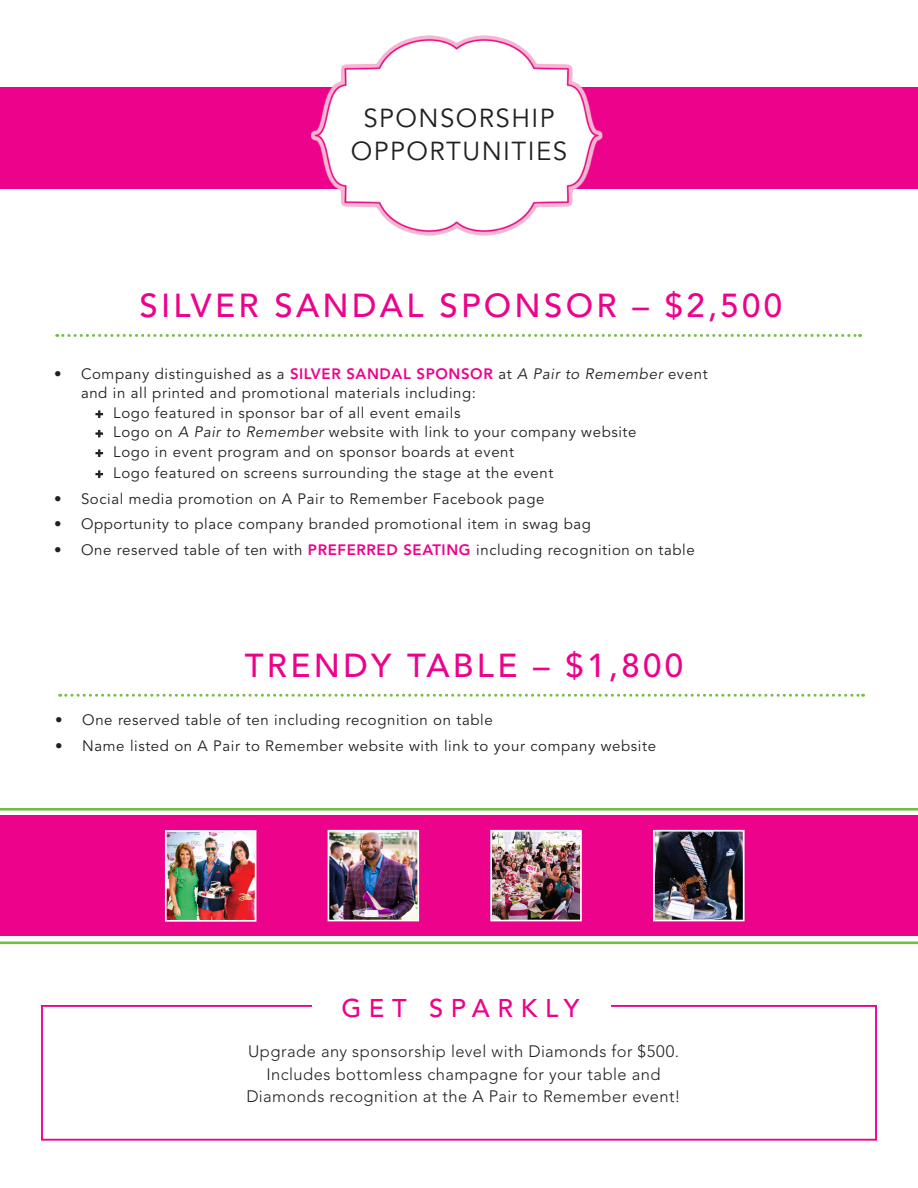
<style>
.page{position:relative;width:918px;height:1188px;background:#fff}
.page>*{position:absolute;margin:0;border:0;box-sizing:border-box;transform-origin:0 0}
.t1{font:500 33px "Avenir";letter-spacing:.1em;color:#ed028c}
.t2{font:25.8px/32.8px "Avenir";letter-spacing:.055em;color:#231f20;text-align:center}
.t3{font:500 25.5px "Avenir";letter-spacing:.295em;color:#ed028c}
.t4{font:300 16.5px/22.5px "Avenir";letter-spacing:.025em;color:#231f20;text-align:center}
.t5{font:15px "Avenir";letter-spacing:.04em;color:#231f20}
.s1{font-weight:800;color:#ed028c}
.s2{font-style:italic}
.s3{font-weight:800;font-size:12px}
</style>
<div class="page">
<div style="left:0;top:88px;width:918px;height:101px;background:#ed028c"></div>
<img style="left:311px;top:35px;width:292px;height:201px">
<svg style="left:96px;top:411px;width:7px;height:7px"></svg>
<svg style="left:96px;top:430px;width:7px;height:7px"></svg>
<svg style="left:96px;top:450px;width:7px;height:7px"></svg>
<svg style="left:96px;top:471px;width:7px;height:7px"></svg>
<svg style="left:57px;top:334px;width:804px;height:3px"></svg>
<div style="left:0;top:816px;width:918px;height:120px;background:#ed028c"></div>
<hr style="left:0;top:808px;width:918px;height:3px;background:#74bf43">
<hr style="left:0;top:942px;width:918px;height:2px;background:#74bf43">
<img style="left:168px;top:833px;width:85px;height:86px">
<div style="left:165px;top:830px;width:91px;height:92px;border:2px solid #fff"></div>
<img style="left:331px;top:833px;width:85px;height:85px">
<div style="left:328px;top:830px;width:91px;height:91px;border:2px solid #fff"></div>
<img style="left:493px;top:833px;width:86px;height:85px">
<div style="left:490px;top:830px;width:92px;height:91px;border:2px solid #fff"></div>
<img style="left:656px;top:833px;width:86px;height:85px">
<div style="left:653px;top:830px;width:92px;height:91px;border:2px solid #fff"></div>
<div style="left:41px;top:1005px;width:836px;height:136px;border:2px solid #ed028c"></div>
<div style="left:313px;top:981px;width:298px;height:50px;background:#fff"></div>
<svg style="left:60px;top:694px;width:804px;height:3px"></svg>
<h2 class="t2" style="left:351px;top:103px;width:218px">SPONSORSHIP<br>OPPORTUNITIES</h2>
<p class="t1" style="left:139px;top:286px;width:644px">SILVER SANDAL SPONSOR – $2,500</p>
<p class="t5" style="left:54px;top:365px;width:655px">• Company distinguished as a <span class="s1">SILVER SANDAL SPONSOR</span> at <span class="s2">A Pair to Remember</span> event</p>
<p class="t5" style="left:81px;top:385px;width:397px">and in all printed and promotional materials including:</p>
<p class="t5" style="left:95px;top:404px;width:367px"><span class="s3">+</span> Logo featured in sponsor bar of all event emails</p>
<p class="t5" style="left:95px;top:424px;width:543px"><span class="s3">+</span> Logo on <span class="s2">A Pair to Remember</span> website with link to your company website</p>
<p class="t5" style="left:95px;top:443px;width:420px"><span class="s3">+</span> Logo in event program and on sponsor boards at event</p>
<p class="t5" style="left:95px;top:464px;width:460px"><span class="s3">+</span> Logo featured on screens surrounding the stage at the event</p>
<p class="t5" style="left:54px;top:490px;width:492px">• Social media promotion on A Pair to Remember Facebook page</p>
<p class="t5" style="left:54px;top:515px;width:539px">• Opportunity to place company branded promotional item in swag bag</p>
<p class="t5" style="left:54px;top:541px;width:642px">• One reserved table of ten with <span class="s1">PREFERRED SEATING</span> including recognition on table</p>
<p class="t1" style="left:245px;top:646px;width:440px">TRENDY TABLE – $1,800</p>
<p class="t5" style="left:55px;top:711px;width:439px">• One reserved table of ten including recognition on table</p>
<p class="t5" style="left:55px;top:737px;width:602px">• Name listed on A Pair to Remember website with link to your company website</p>
<p class="t3" style="left:342px;top:993px;width:239px">GET SPARKLY</p>
<p class="t4" style="left:246px;top:1040px;width:436px">Upgrade any sponsorship level with Diamonds for $500.<br>Includes bottomless champagne for your table and<br>Diamonds recognition at the A Pair to Remember event!</p>
</div>
